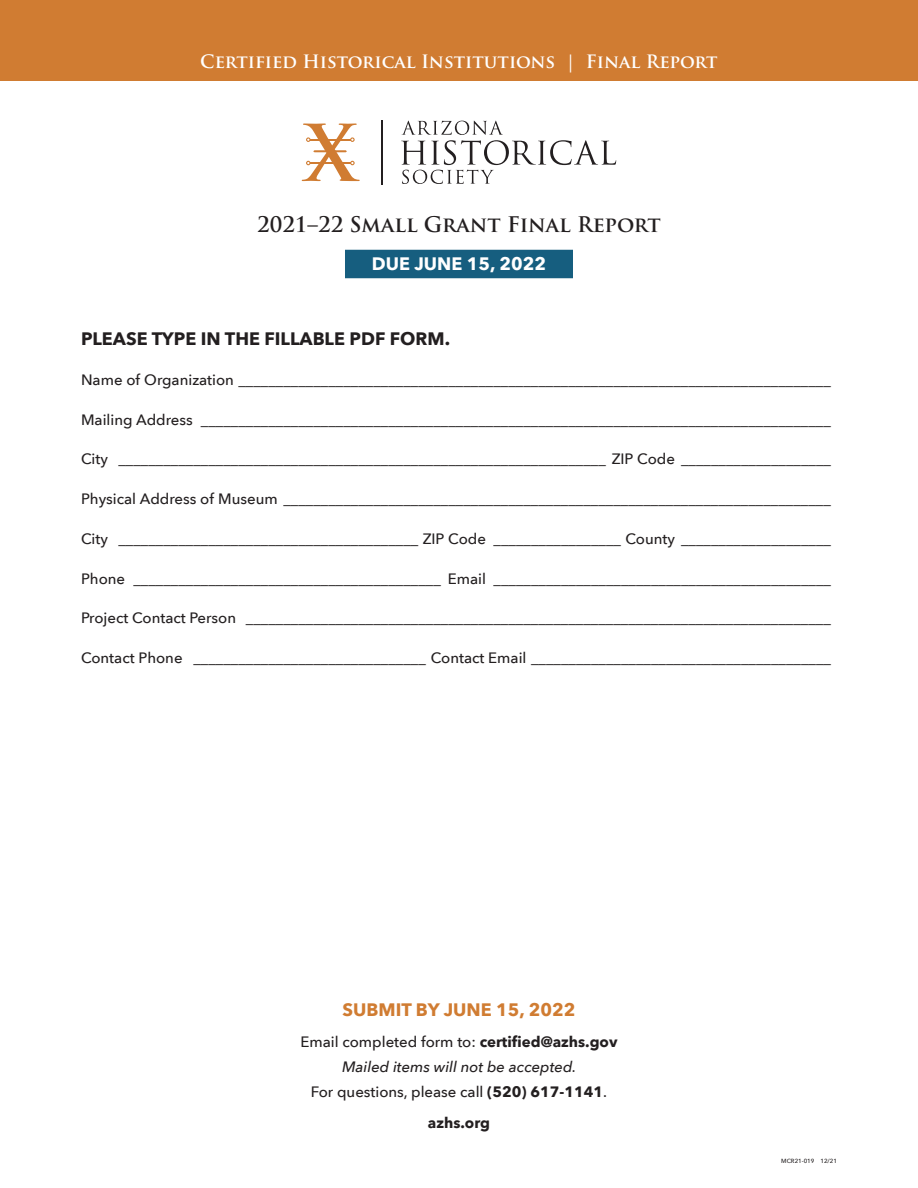
<style>
.page{position:relative;width:918px;height:1188px;background:#fff}
.page>*{position:absolute;margin:0;border:0;box-sizing:border-box;transform-origin:0 0}
.headline{font:700 21px "Trajan Pro";color:#231f20}
.headline-2{font:700 18px "Trajan Pro";color:#fff}
.subhead{font:700 18px "Avenir Next LT Pro";color:#231f20}
.subhead-2{font:700 18px "Avenir Next LT Pro";color:#d07c32}
.subhead-3{font:700 18px "Avenir Next LT Pro";color:#fff}
.text_med_w_tabs{font:500 15px "Avenir Next LT Pro";color:#231f20}
.text_med{font:500 15px "Avenir Next LT Pro";color:#231f20}
.text_med-2{font:italic 500 15px "Avenir Next LT Pro";color:#231f20}
.text_med-3{font:700 15px "Avenir Next LT Pro";color:#231f20}
.t1{font:500 6px "Avenir Next LT Pro";color:#231f20}
.s1{font-weight:700}
</style>
<div class="page">
<svg style="left:401px;top:121px;width:215px;height:63px"></svg>
<svg style="left:302px;top:124px;width:58px;height:57px"></svg>
<hr style="left:381px;top:120px;width:1px;height:65px;background:#231f20">
<div style="left:0;top:0;width:918px;height:81px;background:#d07c32"></div>
<div style="left:345px;top:250px;width:228px;height:28px;background:#165e7f"></div>
<p class="headline-2" style="left:200px;top:50px;width:519px">Certified Historical Institutions | Final Report</p>
<p class="headline" style="left:257px;top:211px;width:405px">2021–22 Small Grant Final Report</p>
<p class="subhead-3" style="left:372px;top:253px;width:176px">DUE JUNE 15, 2022</p>
<p class="subhead" style="left:81px;top:328px;width:371px">PLEASE TYPE IN THE FILLABLE PDF FORM.</p>
<p class="text_med_w_tabs" style="left:81px;top:371px;width:751px">Name of Organization _______________________________________________________________________________</p>
<p class="text_med_w_tabs" style="left:81px;top:410px;width:751px">Mailing Address ____________________________________________________________________________________</p>
<p class="text_med_w_tabs" style="left:81px;top:450px;width:751px">City _________________________________________________________________ ZIP Code ____________________</p>
<p class="text_med_w_tabs" style="left:81px;top:490px;width:751px">Physical Address of Museum _________________________________________________________________________</p>
<p class="text_med_w_tabs" style="left:81px;top:530px;width:751px">City ________________________________________ ZIP Code _________________ County ____________________</p>
<p class="text_med_w_tabs" style="left:81px;top:569px;width:751px">Phone _________________________________________ Email _____________________________________________</p>
<p class="text_med_w_tabs" style="left:81px;top:609px;width:751px">Project Contact Person ______________________________________________________________________________</p>
<p class="text_med_w_tabs" style="left:81px;top:649px;width:751px">Contact Phone _______________________________ Contact Email ________________________________________</p>
<p class="subhead-2" style="left:343px;top:999px;width:234px">SUBMIT BY JUNE 15, 2022</p>
<p class="text_med" style="left:300px;top:1033px;width:319px">Email completed form to: <span class="s1">certified@azhs.gov</span></p>
<p class="text_med-2" style="left:342px;top:1058px;width:236px">Mailed items will not be accepted.</p>
<p class="text_med" style="left:311px;top:1083px;width:298px">For questions, please call <span class="s1">(520) 617-1141</span>.</p>
<p class="text_med-3" style="left:428px;top:1114px;width:64px">azhs.org</p>
<p class="t1" style="left:781px;top:1158px;width:57px">MCR21-019 12/21</p>
</div>
